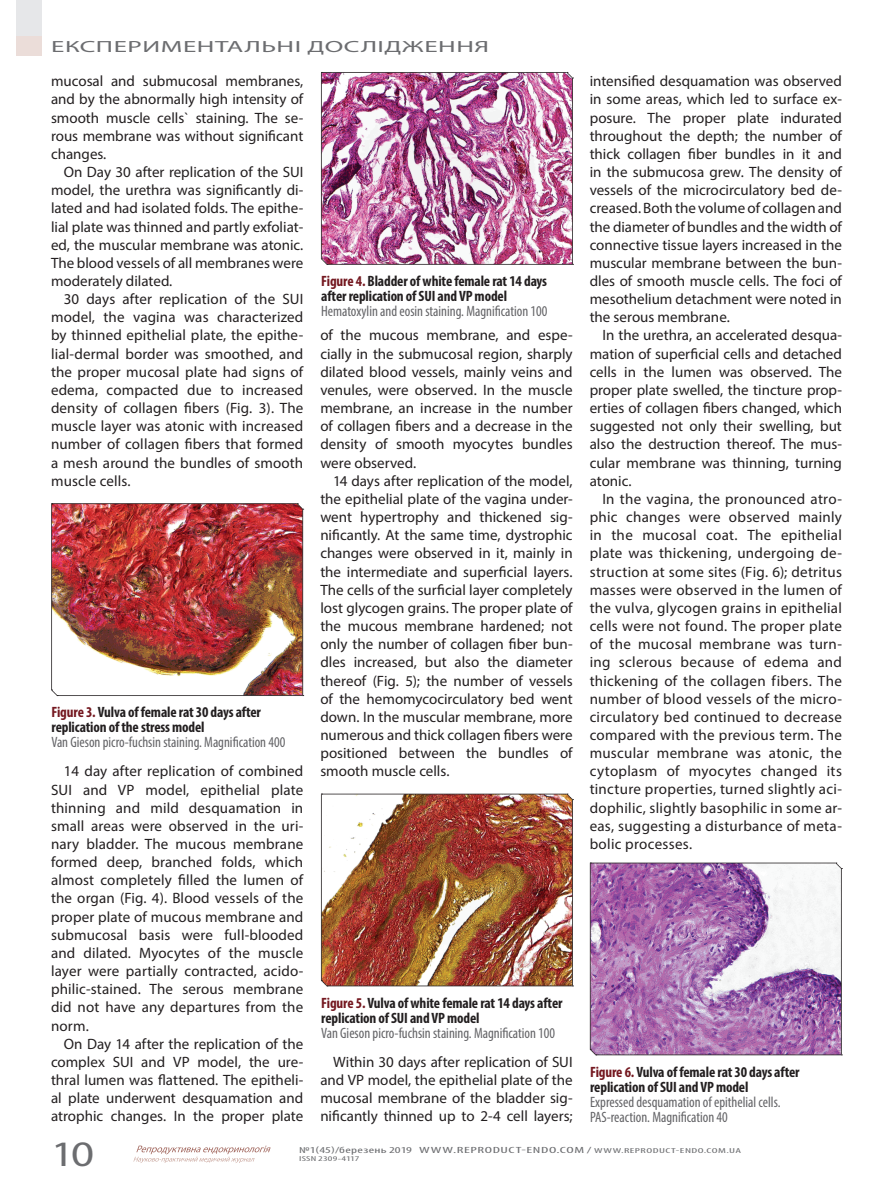
<style>
.page{position:relative;width:893px;height:1187px;background:#fff}
.page>*{position:absolute;margin:0;border:0;box-sizing:border-box;transform-origin:0 0}
.t1{font:35.85px "Myriad Pro";color:#6c6d70;scale:1.25 1}
.t2{font:16.2px "Myriad Pro";letter-spacing:.02em;color:#6c6d70;scale:1.67 1}
.t3{font:15px/18.1px "Myriad Pro";color:#231f20;text-align:justify}
.t4{font:700 condensed 15px/15px "Myriad Pro";letter-spacing:-.01em;color:#231f20}
.t5{font:condensed 15px/15px "Myriad Pro";color:#636366}
.t6{font:condensed 9px "Myriad Pro";letter-spacing:.035em;color:#6c6d70;scale:1.67 1}
.t7{font:condensed 7.2px "Myriad Pro";letter-spacing:.01em;color:#6c6d70;scale:1.67 1}
.s1{color:#741820}
.s2{font-size:7.2px}
</style>
<div class="page">
<div style="left:16px;top:0;width:26px;height:55px;background:#ebddd9"></div>
<svg style="left:133px;top:1145px;width:138px;height:17px"></svg>
<div style="left:16px;top:0;width:26px;height:36px;background:#e6e7e9"></div>
<img style="left:51px;top:503px;width:253px;height:193px">
<img style="left:321px;top:793px;width:252px;height:193px">
<svg style="left:590px;top:862px;width:252px;height:193px"></svg>
<img style="left:321px;top:72px;width:252px;height:193px">
<p class="t2" style="left:51px;top:36px;width:264px">ЕКСПЕРИМЕНТАЛЬНІ ДОСЛІДЖЕННЯ</p>
<p class="t3" style="left:51px;top:72px;width:254px">mucosal and submucosal membranes, and by the abnormally high intensity of smooth muscle cells` staining. The se&shy;rous membrane was without significant changes.</p>
<p class="t3" style="left:51px;top:163px;width:254px;text-indent:13px">On Day 30 after replication of the SUI model, the urethra was significantly di&shy;lated and had isolated folds. The epithe&shy;lial plate was thinned and partly exfoliat&shy;ed, the muscular membrane was atonic.<br>The blood vessels of all membranes were moderately dilated.</p>
<p class="t3" style="left:51px;top:290px;width:254px;text-indent:13px">30 days after replication of the SUI model, the vagina was characterized by thinned epithelial plate, the epithe&shy;lial-dermal border was smoothed, and the proper mucosal plate had signs of edema, compacted due to increased density of collagen fibers (Fig. 3). The muscle layer was atonic with increased number of collagen fibers that formed a mesh around the bundles of smooth muscle cells.</p>
<p class="t4" style="left:51px;top:704px;width:211px"><span class="s1">Figure 3.</span> Vulva of female rat 30 days after replication of the stress model</p>
<p class="t5" style="left:51px;top:734px;width:235px">Van Gieson picro-fuchsin staining. Magnification 400</p>
<p class="t3" style="left:51px;top:762px;width:254px;text-indent:13px">14 day after replication of combined SUI and VP model, epithelial plate thinning and mild desquamation in small areas were observed in the uri&shy;nary bladder. The mucous membrane formed deep, branched folds, which almost completely filled the lumen of the organ (Fig. 4). Blood vessels of the proper plate of mucous membrane and submucosal basis were full-blooded and dilated. Myocytes of the muscle layer were partially contracted, acido&shy;philic-stained. The serous membrane did not have any departures from the norm.</p>
<p class="t3" style="left:51px;top:1034px;width:254px;text-indent:13px">On Day 14 after the replication of the complex SUI and VP model, the ure&shy;thral lumen was flattened. The epitheli&shy;al plate underwent desquamation and atrophic changes. In the proper plate</p>
<p class="t4" style="left:321px;top:273px;width:227px"><span class="s1">Figure 4.</span> Bladder of white female rat 14 days after replication of SUI and VP model</p>
<p class="t5" style="left:321px;top:303px;width:228px">Hematoxylin and eosin staining. Magnification 100</p>
<p class="t3" style="left:320px;top:326px;width:254px">of the mucous membrane, and espe&shy;cially in the submucosal region, sharply dilated blood vessels, mainly veins and venules, were observed. In the muscle membrane, an increase in the number of collagen fibers and a decrease in the density of smooth myocytes bundles were observed.</p>
<p class="t3" style="left:320px;top:471px;width:254px;text-indent:13px">14 days after replication of the model, the epithelial plate of the vagina under&shy;went hypertrophy and thickened sig&shy;nificantly. At the same time, dystrophic changes were observed in it, mainly in the intermediate and superficial layers.<br>The cells of the surficial layer completely lost glycogen grains. The proper plate of the mucous membrane hardened; not only the number of collagen fiber bun&shy;dles increased, but also the diameter thereof (Fig. 5); the number of vessels of the hemomycocirculatory bed went down. In the muscular membrane, more numerous and thick collagen fibers were positioned between the bundles of smooth muscle cells.</p>
<p class="t4" style="left:321px;top:994px;width:243px"><span class="s1">Figure 5.</span> Vulva of white female rat 14 days after replication of SUI and VP model</p>
<p class="t5" style="left:321px;top:1025px;width:235px">Van Gieson picro-fuchsin staining. Magnification 100</p>
<p class="t3" style="left:320px;top:1052px;width:254px;text-indent:13px">Within 30 days after replication of SUI and VP model, the epithelial plate of the mucosal membrane of the bladder sig&shy;nificantly thinned up to 2-4 cell layers;</p>
<p class="t3" style="left:590px;top:72px;width:254px">intensified desquamation was observed in some areas, which led to surface ex&shy;posure. The proper plate indurated throughout the depth; the number of thick collagen fiber bundles in it and in the submucosa grew. The density of vessels of the microcirculatory bed de&shy;creased. Both the volume of collagen and the diameter of bundles and the width of connective tissue layers increased in the muscular membrane between the bun&shy;dles of smooth muscle cells. The foci of mesothelium detachment were noted in the serous membrane.</p>
<p class="t3" style="left:590px;top:326px;width:254px;text-indent:13px">In the urethra, an accelerated desqua&shy;mation of superficial cells and detached cells in the lumen was observed. The proper plate swelled, the tincture prop&shy;erties of collagen fibers changed, which suggested not only their swelling, but also the destruction thereof. The mus&shy;cular membrane was thinning, turning atonic.</p>
<p class="t3" style="left:590px;top:489px;width:254px;text-indent:13px">In the vagina, the pronounced atro&shy;phic changes were observed mainly in the mucosal coat. The epithelial plate was thickening, undergoing de&shy;struction at some sites (Fig. 6); detritus masses were observed in the lumen of the vulva, glycogen grains in epithelial cells were not found. The proper plate of the mucosal membrane was turn&shy;ing sclerous because of edema and thickening of the collagen fibers. The number of blood vessels of the micro&shy;circulatory bed continued to decrease compared with the previous term. The muscular membrane was atonic, the cytoplasm of myocytes changed its tincture properties, turned slightly aci&shy;dophilic, slightly basophilic in some ar&shy;eas, suggesting a disturbance of meta&shy;bolic processes.</p>
<p class="t4" style="left:590px;top:1063px;width:211px"><span class="s1">Figure 6.</span> Vulva of female rat 30 days after replication of SUI and VP model</p>
<p class="t5" style="left:590px;top:1094px;width:192px">Expressed desquamation of epithelial cells.<br>PAS-reaction. Magnification 40</p>
<h1 class="t1" style="left:51px;top:1132px;width:36px">10</h1>
<p class="t6" style="left:299px;top:1144px;width:266px">№1(45)/березень 2019 WWW.REPRODUCT-ENDO.COM / <span class="s2">WWW.REPRODUCT-ENDO.COM.UA</span></p>
<p class="t7" style="left:299px;top:1153px;width:37px">ISSN 2309-4117</p>
</div>
